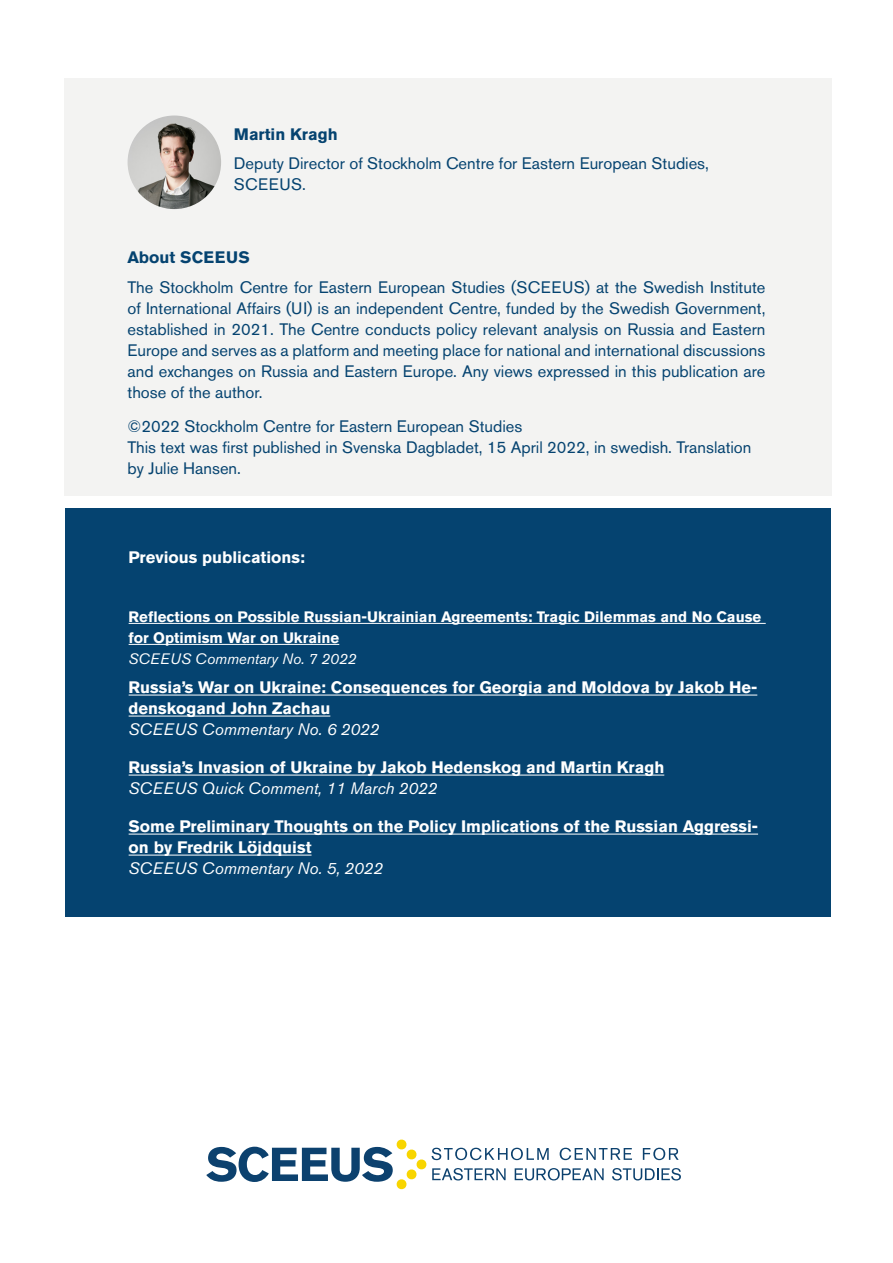
<style>
.page{position:relative;width:893px;height:1263px;background:#fff}
.page>*{position:absolute;margin:0;border:0;box-sizing:border-box;transform-origin:0 0}
.t1{font:16.5px/21px "Akzidenz Grotesk BE";color:#054370}
.t2{font:700 16.5px/21px "Akzidenz Grotesk BE";color:#fff}
.t3{font:italic 16.5px "Akzidenz Grotesk BE";color:#fff}
.t4{font:700 16.5px "Akzidenz Grotesk BE";color:#054370}
.t5{font:700 15px/21px "Akzidenz Grotesk BE";color:#fff}
.t6{font:italic 15px "Akzidenz Grotesk BE";color:#fff}
</style>
<div class="page">
<div style="left:64px;top:78px;width:767px;height:417px;background:#f3f3f2"></div>
<div style="left:65px;top:508px;width:765px;height:409px;background:#054370"></div>
<hr style="left:129px;top:623px;width:637px;height:1px;background:#fff">
<hr style="left:129px;top:644px;width:210px;height:1px;background:#fff">
<hr style="left:129px;top:695px;width:628px;height:1px;background:#fff">
<hr style="left:129px;top:716px;width:201px;height:1px;background:#fff">
<hr style="left:129px;top:775px;width:535px;height:1px;background:#fff">
<hr style="left:129px;top:834px;width:629px;height:1px;background:#fff">
<hr style="left:129px;top:855px;width:183px;height:1px;background:#fff">
<svg style="left:206px;top:1139px;width:475px;height:50px"></svg>
<img style="left:128px;top:116px;width:93px;height:93px;border-radius:47px">
<p class="t4" style="left:234px;top:125px;width:105px">Martin Kragh</p>
<p class="t1" style="left:234px;top:153px;width:477px">Deputy Director of Stockholm Centre for Eastern European Studies,<br>SCEEUS.</p>
<p class="t4" style="left:128px;top:248px;width:124px">About SCEEUS</p>
<p class="t1" style="left:128px;top:276px;width:639px;text-align:justify">The Stockholm Centre for Eastern European Studies (SCEEUS) at the Swedish Institute of International Affairs (UI) is an independent Centre, funded by the Swedish Government, established in 2021. The Centre conducts policy relevant analysis on Russia and Eastern Europe and serves as a platform and meeting place for national and international discussions and exchanges on Russia and Eastern Europe. Any views expressed in this publication are those of the author.</p>
<p class="t1" style="left:128px;top:415px;width:625px">©2022 Stockholm Centre for Eastern European Studies<br>This text was first published in Svenska Dagbladet, 15 April 2022, in swedish. Translation by Julie Hansen.</p>
<p class="t2" style="left:129px;top:547px;width:178px">Previous publications:</p>
<p class="t5" style="left:129px;top:606px;width:634px">Reflections on Possible Russian-Ukrainian Agreements: Tragic Dilemmas and No Cause for Optimism War on Ukraine</p>
<p class="t6" style="left:129px;top:650px;width:229px">SCEEUS Commentary No. 7 2022</p>
<p class="t2" style="left:129px;top:677px;width:630px">Russia’s War on Ukraine: Consequences for Georgia and Moldova by Jakob He&shy;denskogand John Zachau</p>
<p class="t3" style="left:129px;top:720px;width:252px">SCEEUS Commentary No. 6 2022</p>
<p class="t2" style="left:129px;top:757px;width:537px">Russia’s Invasion of Ukraine by Jakob Hedenskog and Martin Kragh</p>
<p class="t3" style="left:129px;top:779px;width:310px">SCEEUS Quick Comment, 11 March 2022</p>
<p class="t2" style="left:129px;top:816px;width:631px">Some Preliminary Thoughts on the Policy Implications of the Russian Aggressi&shy;on by Fredrik Löjdquist</p>
<p class="t3" style="left:129px;top:859px;width:256px">SCEEUS Commentary No. 5, 2022</p>
</div>
